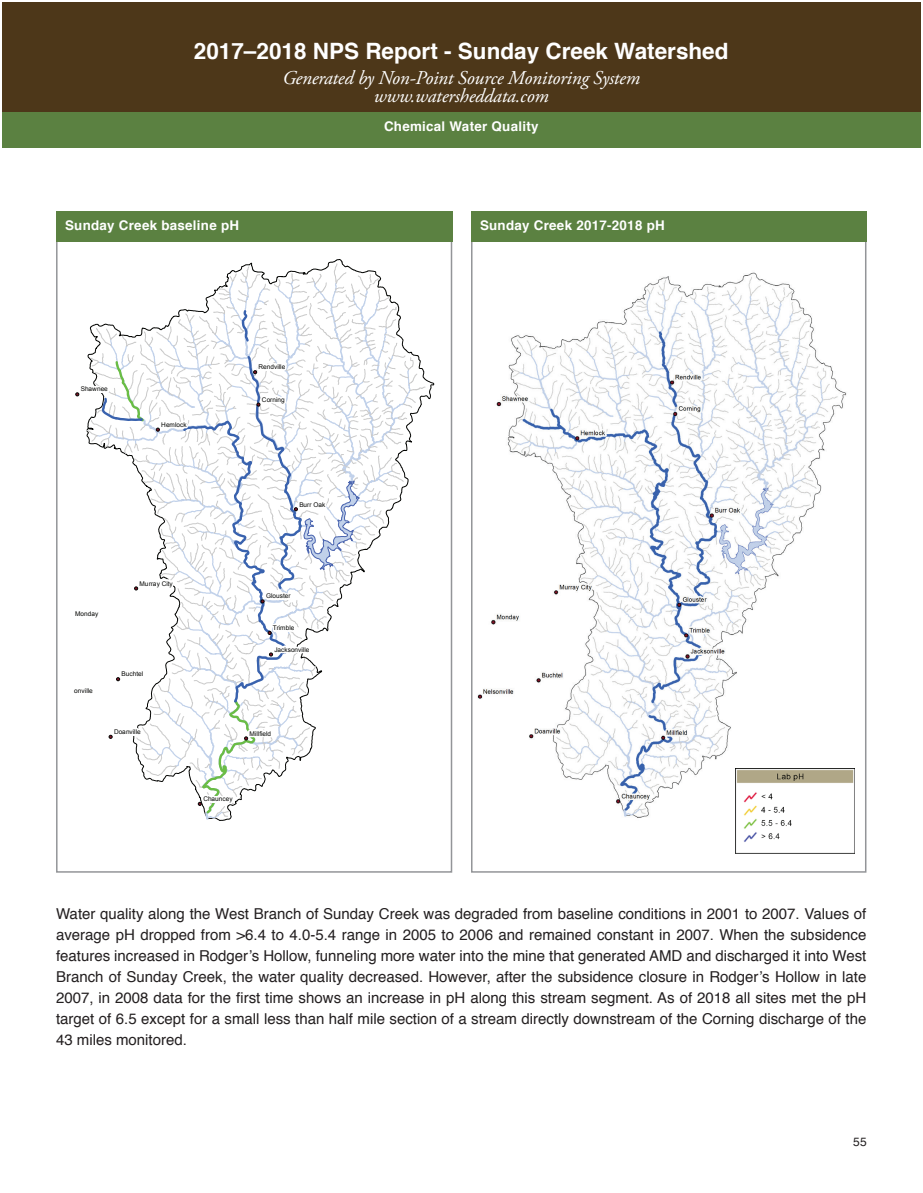
<style>
.page{position:relative;width:923px;height:1193px;background:#fff}
.page>*{position:absolute;margin:0;border:0;box-sizing:border-box;transform-origin:0 0}
.t1{font:700 22.5px "Helvetica";color:#fff}
.t2{font:italic 19.5px/18px "Adobe Garamond Pro";letter-spacing:-.01em;color:#fff;text-align:center}
.t3{font:15px/21px "Helvetica";color:#231f20;text-align:justify}
.t4{font:700 13.35px "Helvetica";letter-spacing:.02em;color:#fff}
.t5{font:12px "Helvetica";color:#231f20}
.t6{font:6.45px "Arial";color:#040503}
</style>
<div class="page">
<div style="left:2px;top:112px;width:918px;height:36px;background:#5b8141"></div>
<div style="left:2px;top:3px;width:918px;height:109px;background:#4d3719"></div>
<img style="left:477px;top:272px;width:378px;height:562px">
<div style="left:56px;top:211px;width:396px;height:30px;background:#5b8141"></div>
<div style="left:471px;top:211px;width:395px;height:30px;background:#5b8141"></div>
<svg style="left:75px;top:259px;width:360px;height:562px"></svg>
<img style="left:735px;top:768px;width:119px;height:86px">
<h1 class="t1" style="left:194px;top:33px;width:536px">2017–2018 NPS Report - Sunday Creek Watershed</h1>
<h2 class="t2" style="left:282px;top:69px;width:359px">Generated by Non-Point Source Monitoring System www.watersheddata.com</h2>
<p class="t4" style="left:384px;top:115px;width:156px">Chemical Water Quality</p>
<p class="t4" style="left:65px;top:214px;width:175px">Sunday Creek baseline pH</p>
<p class="t4" style="left:480px;top:214px;width:186px">Sunday Creek 2017-2018 pH</p>
<p class="t6" style="left:81px;top:385px;width:29px">Shawnee</p>
<p class="t6" style="left:161px;top:420px;width:27px">Hemlock</p>
<p class="t6" style="left:75px;top:610px;width:25px">Monday</p>
<p class="t6" style="left:61px;top:687px;width:33px">Nelsonville</p>
<p class="t6" style="left:140px;top:579px;width:35px">Murray City</p>
<p class="t6" style="left:121px;top:670px;width:23px">Buchtel</p>
<p class="t6" style="left:258px;top:363px;width:28px">Rendville</p>
<p class="t6" style="left:262px;top:395px;width:24px">Corning</p>
<p class="t6" style="left:299px;top:500px;width:27px">Burr Oak</p>
<p class="t6" style="left:266px;top:592px;width:26px">Glouster</p>
<p class="t6" style="left:273px;top:623px;width:23px">Trimble</p>
<p class="t6" style="left:274px;top:645px;width:37px">Jacksonville</p>
<p class="t6" style="left:114px;top:727px;width:28px">Doanville</p>
<p class="t6" style="left:249px;top:729px;width:23px">Millfield</p>
<p class="t6" style="left:203px;top:794px;width:31px">Chauncey</p>
<p class="t3" style="left:56px;top:904px;width:811px">Water quality along the West Branch of Sunday Creek was degraded from baseline conditions in 2001 to 2007. Values of average pH dropped from &gt;6.4 to 4.0-5.4 range in 2005 to 2006 and remained constant in 2007. When the subsidence features increased in Rodger’s Hollow, funneling more water into the mine that generated AMD and discharged it into West Branch of Sunday Creek, the water quality decreased. However, after the subsidence closure in Rodger’s Hollow in late 2007, in 2008 data for the first time shows an increase in pH along this stream segment. As of 2018 all sites met the pH target of 6.5 except for a small less than half mile section of a stream directly downstream of the Corning discharge of the 43 miles monitored.</p>
<p class="t5" style="left:853px;top:1132px;width:15px">55</p>
</div>
